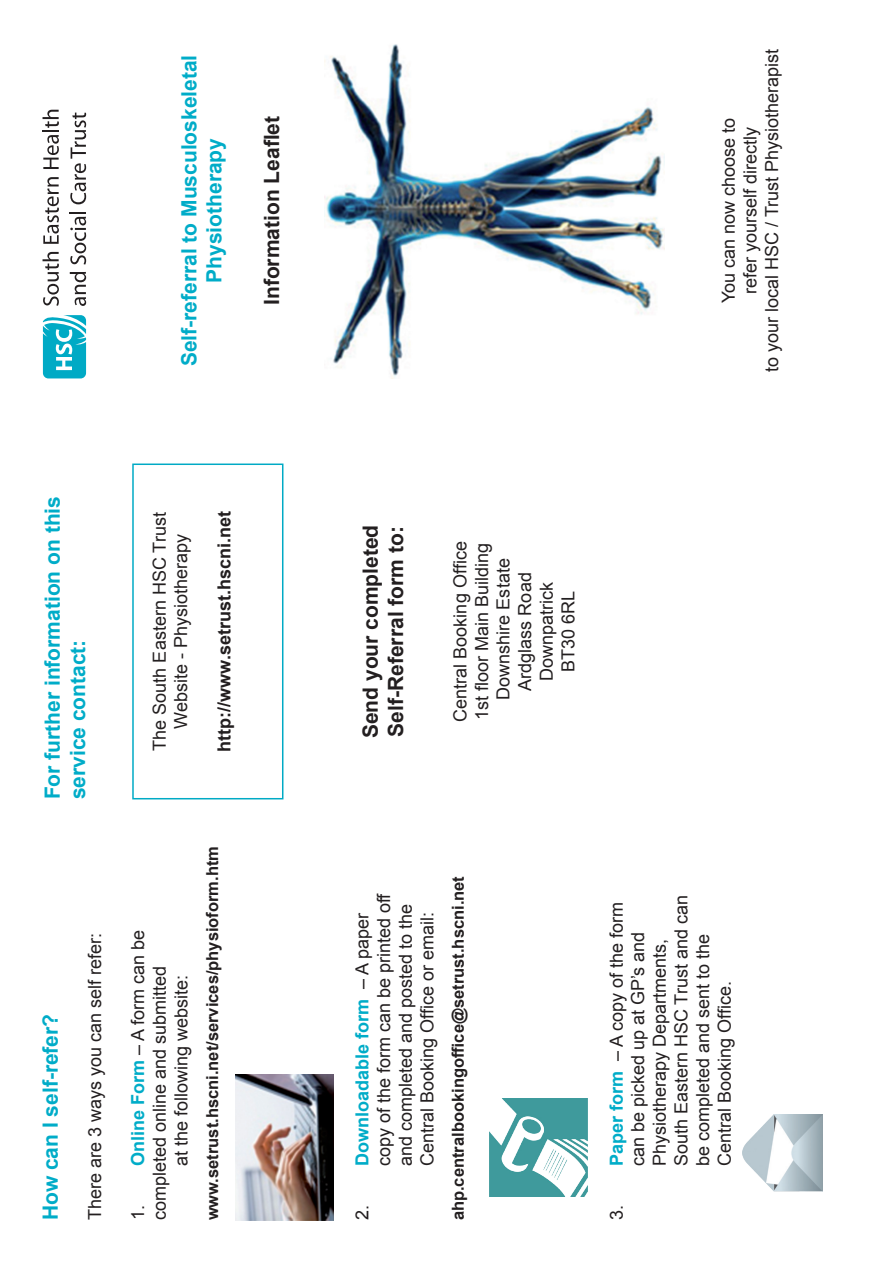
<style>
.page{position:relative;width:893px;height:1263px;background:#fff}
.page>*{position:absolute;margin:0;border:0;box-sizing:border-box;transform-origin:0 0}
.t1{font:700 21px/25.2px "Arial";color:#00acc8}
.t2{font:700 21px "Arial";color:#231f20}
.t3{font:18px/21.6px "Arial";color:#231f20}
.t4{font:700 18px "Arial";color:#231f20}
.t5{font:700 16.5px "Arial";color:#231f20}
.s1{font-weight:700;color:#00acc8}
</style>
<div class="page">
<img style="left:324px;top:44px;width:340px;height:334px">
<svg style="left:43px;top:252px;width:16px;height:54px"></svg>
<svg style="left:43px;top:177px;width:16px;height:67px"></svg>
<svg style="left:43px;top:110px;width:16px;height:59px"></svg>
<svg style="left:70px;top:272px;width:16px;height:34px"></svg>
<svg style="left:70px;top:212px;width:16px;height:53px"></svg>
<svg style="left:70px;top:113px;width:16px;height:91px"></svg>
<svg style="left:43px;top:315px;width:43px;height:63px"></svg>
<div style="left:132px;top:463px;width:151px;height:336px;border:2px solid #00aac5"></div>
<img style="left:236px;top:1074px;width:98px;height:146px">
<img style="left:489px;top:1099px;width:98px;height:97px">
<img style="left:743px;top:1114px;width:80px;height:78px">
<p class="t1" style="left:177px;top:366px;width:313px;rotate:-90deg">Self-referral to Musculoskeletal</p>
<p class="t1" style="left:202px;top:283px;width:146px;rotate:-90deg">Physiotherapy</p>
<p class="t3" style="left:761px;top:372px;width:325px;rotate:-90deg">to your local HSC / Trust Physiotherapist</p>
<p class="t2" style="left:258px;top:305px;width:191px;rotate:-90deg">Information Leaflet</p>
<p class="t3" style="left:718px;top:303px;width:187px;rotate:-90deg">You can now choose to</p>
<p class="t3" style="left:740px;top:294px;width:169px;rotate:-90deg">refer yourself directly</p>
<p class="t1" style="left:41px;top:799px;width:305px;rotate:-90deg">For further information on this service contact:</p>
<p class="t3" style="left:149px;top:750px;width:240px;rotate:-90deg">The South Eastern HSC Trust</p>
<p class="t3" style="left:170px;top:729px;width:196px;rotate:-90deg">Website - Physiotherapy</p>
<p class="t4" style="left:212px;top:752px;width:242px;rotate:-90deg">http://www.setrust.hscni.net</p>
<p class="t1" style="left:39px;top:1220px;width:208px;rotate:-90deg">How can I self-refer?</p>
<p class="t3" style="left:84px;top:1220px;width:289px;rotate:-90deg">There are 3 ways you can self refer:</p>
<p class="t3" style="left:127px;top:1220px;width:292px;rotate:-90deg">1. <span class="s1">Online Form</span> – A form can be completed online and submitted</p>
<p class="t3" style="left:170px;top:1166px;width:193px;rotate:-90deg">at the following website:</p>
<p class="t5" style="left:201px;top:1220px;width:376px;rotate:-90deg">www.setrust.hscni.net/services/physioform.htm</p>
<p class="t2" style="left:357px;top:738px;width:215px;rotate:-90deg">Send your completed</p>
<p class="t2" style="left:382px;top:736px;width:212px;rotate:-90deg">Self-Referral form to:</p>
<p class="t3" style="left:449px;top:721px;width:182px;rotate:-90deg">Central Booking Office</p>
<p class="t3" style="left:471px;top:720px;width:179px;rotate:-90deg">1st floor Main Building</p>
<p class="t3" style="left:493px;top:699px;width:143px;rotate:-90deg">Downshire Estate</p>
<p class="t3" style="left:514px;top:690px;width:120px;rotate:-90deg">Ardglass Road</p>
<p class="t3" style="left:536px;top:681px;width:101px;rotate:-90deg">Downpatrick</p>
<p class="t3" style="left:557px;top:672px;width:83px;rotate:-90deg">BT30 6RL</p>
<p class="t3" style="left:352px;top:1166px;width:275px;text-indent:-54px;rotate:-90deg">2. <span class="s1">Downloadable form</span> – A paper copy of the form can be printed off and completed and posted to the<br>Central Booking Office or email:</p>
<p class="t5" style="left:447px;top:1220px;width:346px;rotate:-90deg">ahp.centralbookingoffice@setrust.hscni.net</p>
<p class="t3" style="left:606px;top:1166px;width:266px;text-indent:-54px;rotate:-90deg">3. <span class="s1">Paper form</span> – A copy of the form can be picked up at GP’s and<br>Physiotherapy Departments,</p>
<p class="t3" style="left:670px;top:1166px;width:273px;rotate:-90deg">South Eastern HSC Trust and can be completed and sent to the</p>
<p class="t3" style="left:714px;top:1166px;width:187px;rotate:-90deg">Central Booking Office.</p>
</div>
